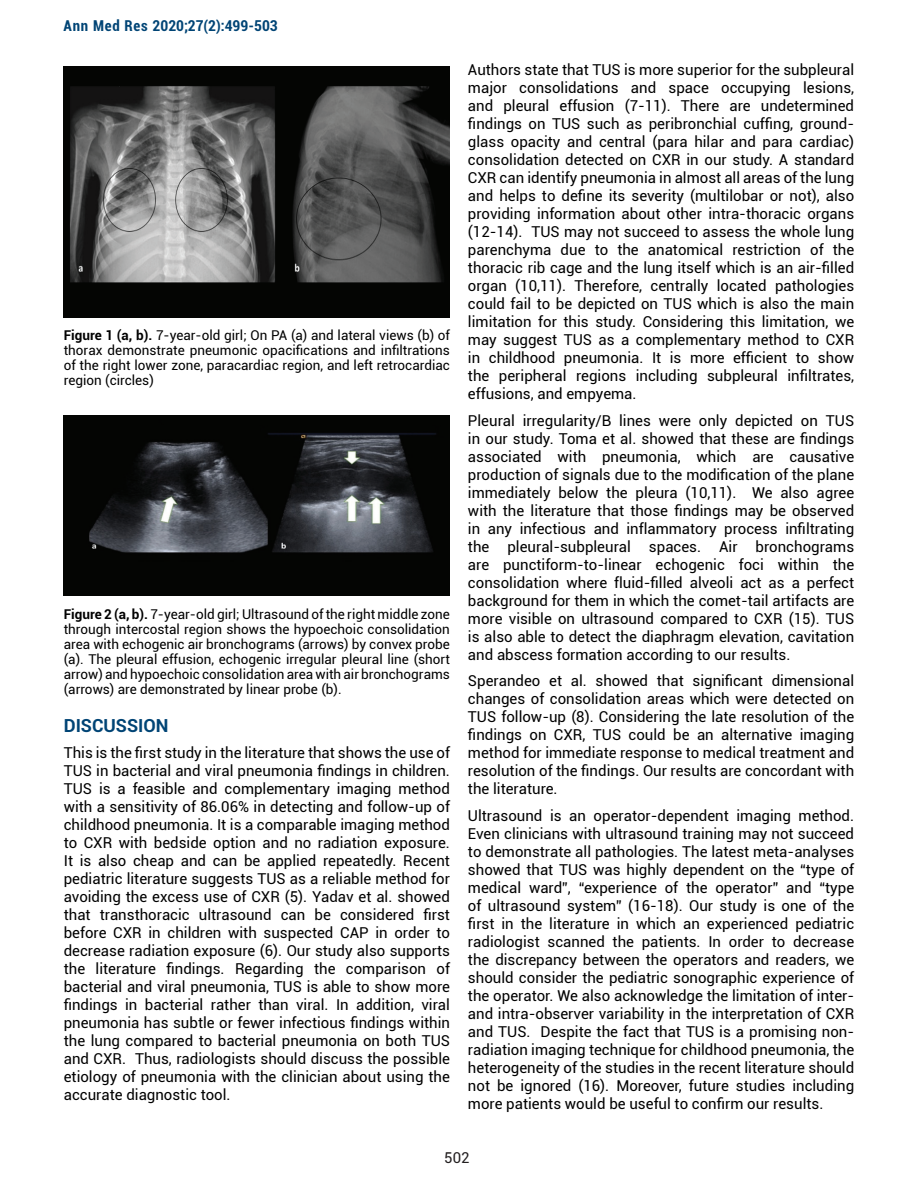
<style>
.page{position:relative;width:918px;height:1188px;background:#fff}
.page>*{position:absolute;margin:0;border:0;box-sizing:border-box;transform-origin:0 0}
.t1{font:700 18px "Roboto";color:#004475}
.t2{font:15px/18px "Roboto";color:#000;text-align:justify}
.t3{font:700 condensed 15px "Roboto";color:#004475}
.t4{font:15px "Roboto";color:#231f20}
.t5{font:13.5px/15px "Roboto";color:#000;text-align:justify}
.s1{font-weight:700}
</style>
<div class="page">
<img style="left:64px;top:66px;width:386px;height:251px">
<img style="left:64px;top:415px;width:386px;height:181px">
<p class="t3" style="left:64px;top:15px;width:216px">Ann Med Res 2020;27(2):499-503</p>
<p class="t5" style="left:64px;top:327px;width:388px"><span class="s1">Figure 1 (a, b).</span> 7-year-old girl; On PA (a) and lateral views (b) of thorax demonstrate pneumonic opacifications and infiltrations of the right lower zone, paracardiac region, and left retrocardiac region (circles)</p>
<p class="t5" style="left:64px;top:607px;width:388px"><span class="s1">Figure 2 (a, b).</span> 7-year-old girl; Ultrasound of the right middle zone through intercostal region shows the hypoechoic consolidation area with echogenic air bronchograms (arrows) by convex probe (a). The pleural effusion, echogenic irregular pleural line (short arrow) and hypoechoic consolidation area with air bronchograms (arrows) are demonstrated by linear probe (b).</p>
<p class="t1" style="left:64px;top:712px;width:106px">DISCUSSION</p>
<p class="t2" style="left:64px;top:743px;width:388px">This is the first study in the literature that shows the use of TUS in bacterial and viral pneumonia findings in children.<br>TUS is a feasible and complementary imaging method with a sensitivity of 86.06% in detecting and follow-up of childhood pneumonia. It is a comparable imaging method to CXR with bedside option and no radiation exposure.<br>It is also cheap and can be applied repeatedly. Recent pediatric literature suggests TUS as a reliable method for avoiding the excess use of CXR (5). Yadav et al. showed that transthoracic ultrasound can be considered first before CXR in children with suspected CAP in order to decrease radiation exposure (6). Our study also supports the literature findings. Regarding the comparison of bacterial and viral pneumonia, TUS is able to show more findings in bacterial rather than viral. In addition, viral pneumonia has subtle or fewer infectious findings within the lung compared to bacterial pneumonia on both TUS and CXR. Thus, radiologists should discuss the possible etiology of pneumonia with the clinician about using the accurate diagnostic tool.</p>
<p class="t2" style="left:468px;top:60px;width:388px">Authors state that TUS is more superior for the subpleural major consolidations and space occupying lesions, and pleural effusion (7-11). There are undetermined findings on TUS such as peribronchial cuffing, ground&shy;glass opacity and central (para hilar and para cardiac) consolidation detected on CXR in our study. A standard CXR can identify pneumonia in almost all areas of the lung and helps to define its severity (multilobar or not), also providing information about other intra-thoracic organs (12-14). TUS may not succeed to assess the whole lung parenchyma due to the anatomical restriction of the thoracic rib cage and the lung itself which is an air-filled organ (10,11). Therefore, centrally located pathologies could fail to be depicted on TUS which is also the main limitation for this study. Considering this limitation, we may suggest TUS as a complementary method to CXR in childhood pneumonia. It is more efficient to show the peripheral regions including subpleural infiltrates, effusions, and empyema.</p>
<p class="t2" style="left:468px;top:411px;width:388px">Pleural irregularity/B lines were only depicted on TUS in our study. Toma et al. showed that these are findings associated with pneumonia, which are causative production of signals due to the modification of the plane immediately below the pleura (10,11). We also agree with the literature that those findings may be observed in any infectious and inflammatory process infiltrating the pleural-subpleural spaces. Air bronchograms are punctiform-to-linear echogenic foci within the consolidation where fluid-filled alveoli act as a perfect background for them in which the comet-tail artifacts are more visible on ultrasound compared to CXR (15). TUS is also able to detect the diaphragm elevation, cavitation and abscess formation according to our results.</p>
<p class="t2" style="left:468px;top:671px;width:388px">Sperandeo et al. showed that significant dimensional changes of consolidation areas which were detected on TUS follow-up (8). Considering the late resolution of the findings on CXR, TUS could be an alternative imaging method for immediate response to medical treatment and resolution of the findings. Our results are concordant with the literature.</p>
<p class="t2" style="left:468px;top:806px;width:388px">Ultrasound is an operator-dependent imaging method.<br>Even clinicians with ultrasound training may not succeed to demonstrate all pathologies. The latest meta-analyses showed that TUS was highly dependent on the “type of medical ward”, “experience of the operator” and “type of ultrasound system” (16-18). Our study is one of the first in the literature in which an experienced pediatric radiologist scanned the patients. In order to decrease the discrepancy between the operators and readers, we should consider the pediatric sonographic experience of the operator. We also acknowledge the limitation of inter&shy;and intra-observer variability in the interpretation of CXR and TUS. Despite the fact that TUS is a promising non&shy;radiation imaging technique for childhood pneumonia, the heterogeneity of the studies in the recent literature should not be ignored (16). Moreover, future studies including more patients would be useful to confirm our results.</p>
<p class="t4" style="left:444px;top:1147px;width:27px">502</p>
</div>
